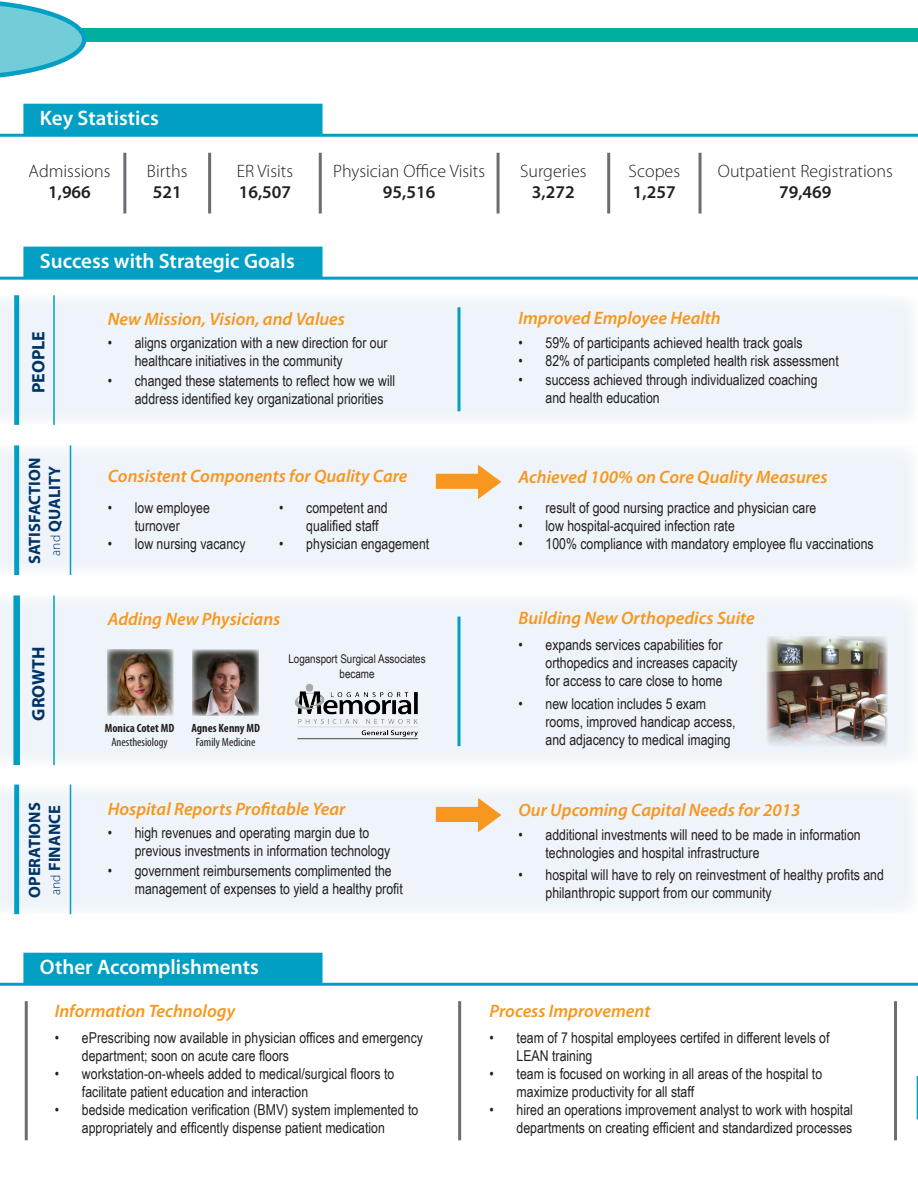
<style>
.page{position:relative;width:918px;height:1188px;background:#fff}
.page>*{position:absolute;margin:0;border:0;box-sizing:border-box;transform-origin:0 0}
.t1{font:600 21px "Myriad Pro";color:#fff}
.t2{font:italic 600 18px "Myriad Pro";color:#f7971d}
.t3{font:300 18px "Myriad Pro";color:#231f20}
.t4{font:600 18px "Myriad Pro";color:#231f20}
.t5{font:700 18px "Myriad Pro";color:#003367}
.t6{font:700 16.5px "Myriad Pro";color:#003367}
.t7{font:15px/18px "Arial Narrow";color:#231f20}
.t8{font:12px/14.4px "Arial Narrow";color:#231f20;text-align:center}
.t9{font:condensed 12px "Myriad Pro";color:#231f20}
.t10{font:700 condensed 12px "Myriad Pro";color:#231f20}
.s1{font-weight:300;font-size:13.5px}
</style>
<div class="page">
<div style="left:54px;top:28px;width:864px;height:14px;background:#00af9e"></div>
<svg style="left:0;top:1px;width:86px;height:77px"></svg>
<hr style="left:123px;top:153px;width:3px;height:61px;background:#6c6d70">
<hr style="left:208px;top:153px;width:3px;height:61px;background:#6c6d70">
<hr style="left:319px;top:153px;width:3px;height:61px;background:#6c6d70">
<hr style="left:497px;top:153px;width:3px;height:61px;background:#6c6d70">
<hr style="left:607px;top:153px;width:3px;height:61px;background:#6c6d70">
<hr style="left:699px;top:153px;width:3px;height:61px;background:#6c6d70">
<hr style="left:0;top:134px;width:918px;height:3px;background:#009fc3">
<div style="left:23px;top:103px;width:300px;height:31px;background:#009fc3"></div>
<hr style="left:0;top:277px;width:918px;height:3px;background:#009fc3">
<div style="left:23px;top:246px;width:300px;height:31px;background:#009fc3"></div>
<div style="left:0;top:295px;width:918px;height:130px;background:#eef4f9"></div>
<svg style="left:14px;top:295px;width:5px;height:130px"></svg>
<hr style="left:53px;top:295px;width:2px;height:130px;background:#009fc3">
<hr style="left:458px;top:307px;width:2px;height:104px;background:#009fc3">
<div style="left:0;top:445px;width:918px;height:130px;background:#eef4f9"></div>
<svg style="left:14px;top:445px;width:5px;height:130px"></svg>
<hr style="left:70px;top:445px;width:1px;height:130px;background:#009fc3">
<div style="left:436px;top:474px;width:45px;height:15px;background:#f7971d;border:2px solid #f7971d"></div>
<svg style="left:478px;top:465px;width:24px;height:34px"></svg>
<div style="left:0;top:596px;width:918px;height:169px;background:#eef4f9"></div>
<div style="left:13px;top:596px;width:7px;height:169px;background:#009fc3;border:2px solid #009fc3"></div>
<hr style="left:53px;top:595px;width:2px;height:170px;background:#009fc3">
<hr style="left:458px;top:617px;width:2px;height:129px;background:#009fc3">
<div style="left:0;top:785px;width:918px;height:129px;background:#eef4f9"></div>
<svg style="left:14px;top:785px;width:5px;height:129px"></svg>
<hr style="left:70px;top:785px;width:1px;height:129px;background:#009fc3">
<div style="left:436px;top:807px;width:45px;height:15px;background:#f7971d"></div>
<svg style="left:478px;top:798px;width:24px;height:35px"></svg>
<hr style="left:0;top:983px;width:918px;height:3px;background:#009fc3">
<div style="left:23px;top:952px;width:300px;height:31px;background:#009fc3"></div>
<hr style="left:25px;top:1001px;width:3px;height:139px;background:#6c6d70">
<hr style="left:458px;top:1001px;width:3px;height:139px;background:#6c6d70">
<hr style="left:894px;top:1001px;width:3px;height:139px;background:#6c6d70">
<img style="left:767px;top:636px;width:120px;height:110px">
<img style="left:107px;top:650px;width:66px;height:65px">
<img style="left:192px;top:650px;width:67px;height:65px">
<img style="left:294px;top:683px;width:124px;height:57px">
<svg style="left:917px;top:1076px;width:1px;height:44px"></svg>
<p class="t1" style="left:40px;top:105px;width:120px">Key Statistics</p>
<p class="t3" style="left:29px;top:161px;width:83px">Admissions</p>
<p class="t4" style="left:48px;top:181px;width:44px">1,966</p>
<p class="t3" style="left:147px;top:161px;width:42px">Births</p>
<p class="t4" style="left:153px;top:181px;width:30px">521</p>
<p class="t3" style="left:237px;top:161px;width:58px">ER Visits</p>
<p class="t4" style="left:239px;top:181px;width:54px">16,507</p>
<p class="t3" style="left:333px;top:161px;width:154px">Physician Office Visits</p>
<p class="t4" style="left:383px;top:181px;width:54px">95,516</p>
<p class="t1" style="left:40px;top:248px;width:256px">Success with Strategic Goals</p>
<p class="t2" style="left:108px;top:307px;width:239px">New Mission, Vision, and Values</p>
<p class="t7" style="left:135px;top:333px;width:254px;text-indent:-27px">• aligns organization with a new direction for our healthcare initiatives in the community</p>
<p class="t7" style="left:135px;top:372px;width:262px;text-indent:-27px">• changed these statements to reflect how we will address identified key organizational priorities</p>
<p class="t5" style="left:27px;top:393px;width:64px;rotate:-90deg">PEOPLE</p>
<p class="t3" style="left:520px;top:161px;width:68px">Surgeries</p>
<p class="t4" style="left:532px;top:181px;width:44px">3,272</p>
<p class="t3" style="left:629px;top:161px;width:53px">Scopes</p>
<p class="t4" style="left:633px;top:181px;width:44px">1,257</p>
<p class="t3" style="left:718px;top:161px;width:176px">Outpatient Registrations</p>
<p class="t4" style="left:779px;top:181px;width:54px">79,469</p>
<p class="t2" style="left:519px;top:306px;width:204px">Improved Employee Health</p>
<p class="t7" style="left:519px;top:333px;width:286px">• 59% of participants achieved health track goals</p>
<p class="t7" style="left:519px;top:351px;width:322px">• 82% of participants completed health risk assessment</p>
<p class="t7" style="left:546px;top:370px;width:274px;text-indent:-27px">• success achieved through individualized coaching and health education</p>
<p class="t6" style="left:24px;top:564px;width:108px;rotate:-90deg">SATISFACTION</p>
<p class="t6" style="left:44px;top:556px;width:91px;rotate:-90deg"><span class="s1">and</span> QUALITY</p>
<p class="t2" style="left:519px;top:465px;width:311px">Achieved 100% on Core Quality Measures</p>
<p class="t2" style="left:108px;top:465px;width:301px">Consistent Components for Quality Care</p>
<p class="t7" style="left:108px;top:498px;width:104px;text-align:center">• low employee turnover</p>
<p class="t7" style="left:108px;top:534px;width:139px">• low nursing vacancy</p>
<p class="t7" style="left:306px;top:498px;width:83px;text-indent:-27px">• competent and qualified staff</p>
<p class="t7" style="left:279px;top:534px;width:152px">• physician engagement</p>
<p class="t7" style="left:519px;top:499px;width:299px">• result of good nursing practice and physician care</p>
<p class="t7" style="left:519px;top:517px;width:218px">• low hospital-acquired infection rate</p>
<p class="t7" style="left:519px;top:535px;width:357px">• 100% compliance with mandatory employee flu vaccinations</p>
<p class="t5" style="left:27px;top:721px;width:76px;rotate:-90deg">GROWTH</p>
<p class="t2" style="left:108px;top:607px;width:174px">Adding New Physicians</p>
<p class="t8" style="left:288px;top:652px;width:139px">Logansport Surgical Associates became</p>
<p class="t10" style="left:105px;top:720px;width:71px">Monica Cotet MD</p>
<p class="t9" style="left:111px;top:735px;width:58px">Anesthesiology</p>
<p class="t10" style="left:191px;top:720px;width:70px">Agnes Kenny MD</p>
<p class="t9" style="left:196px;top:735px;width:61px">Family Medicine</p>
<p class="t2" style="left:519px;top:607px;width:238px">Building New Orthopedics Suite</p>
<p class="t7" style="left:546px;top:635px;width:194px;text-indent:-27px">• expands services capabilities for orthopedics and increases capacity for access to care close to home</p>
<p class="t7" style="left:546px;top:694px;width:192px;text-indent:-27px">• new location includes 5 exam rooms, improved handicap access, and adjacency to medical imaging</p>
<p class="t2" style="left:108px;top:798px;width:239px">Hospital Reports Profitable Year</p>
<p class="t6" style="left:24px;top:898px;width:97px;rotate:-90deg">OPERATIONS</p>
<p class="t6" style="left:44px;top:895px;width:91px;rotate:-90deg"><span class="s1">and</span> FINANCE</p>
<p class="t2" style="left:519px;top:799px;width:283px">Our Upcoming Capital Needs for 2013</p>
<p class="t7" style="left:135px;top:823px;width:257px;text-indent:-27px">• high revenues and operating margin due to previous investments in information technology</p>
<p class="t7" style="left:135px;top:862px;width:270px;text-indent:-27px">• government reimbursements complimented the management of expenses to yield a healthy profit</p>
<p class="t7" style="left:546px;top:825px;width:317px;text-indent:-27px">• additional investments will need to be made in information technologies and hospital infrastructure</p>
<p class="t7" style="left:546px;top:865px;width:340px;text-indent:-27px">• hospital will have to rely on reinvestment of healthy profits and philanthropic support from our community</p>
<p class="t1" style="left:40px;top:954px;width:220px">Other Accomplishments</p>
<p class="t2" style="left:55px;top:1000px;width:182px">Information Technology</p>
<p class="t7" style="left:82px;top:1028px;width:343px;text-indent:-27px">• ePrescribing now available in physician offices and emergency department; soon on acute care floors</p>
<p class="t7" style="left:82px;top:1064px;width:314px;text-indent:-27px">• workstation-on-wheels added to medical/surgical floors to facilitate patient education and interaction</p>
<p class="t7" style="left:55px;top:1100px;width:365px;text-align:center">• bedside medication verification (BMV) system implemented to appropriately and efficently dispense patient medication</p>
<p class="t2" style="left:490px;top:1000px;width:162px">Process Improvement</p>
<p class="t7" style="left:517px;top:1028px;width:314px;text-indent:-27px">• team of 7 hospital employees certifed in different levels of<br>LEAN training</p>
<p class="t7" style="left:517px;top:1064px;width:307px;text-indent:-27px">• team is focused on working in all areas of the hospital to maximize productivity for all staff</p>
<p class="t7" style="left:490px;top:1100px;width:365px;text-align:right">• hired an operations improvement analyst to work with hospital departments on creating efficient and standardized processes</p>
</div>
